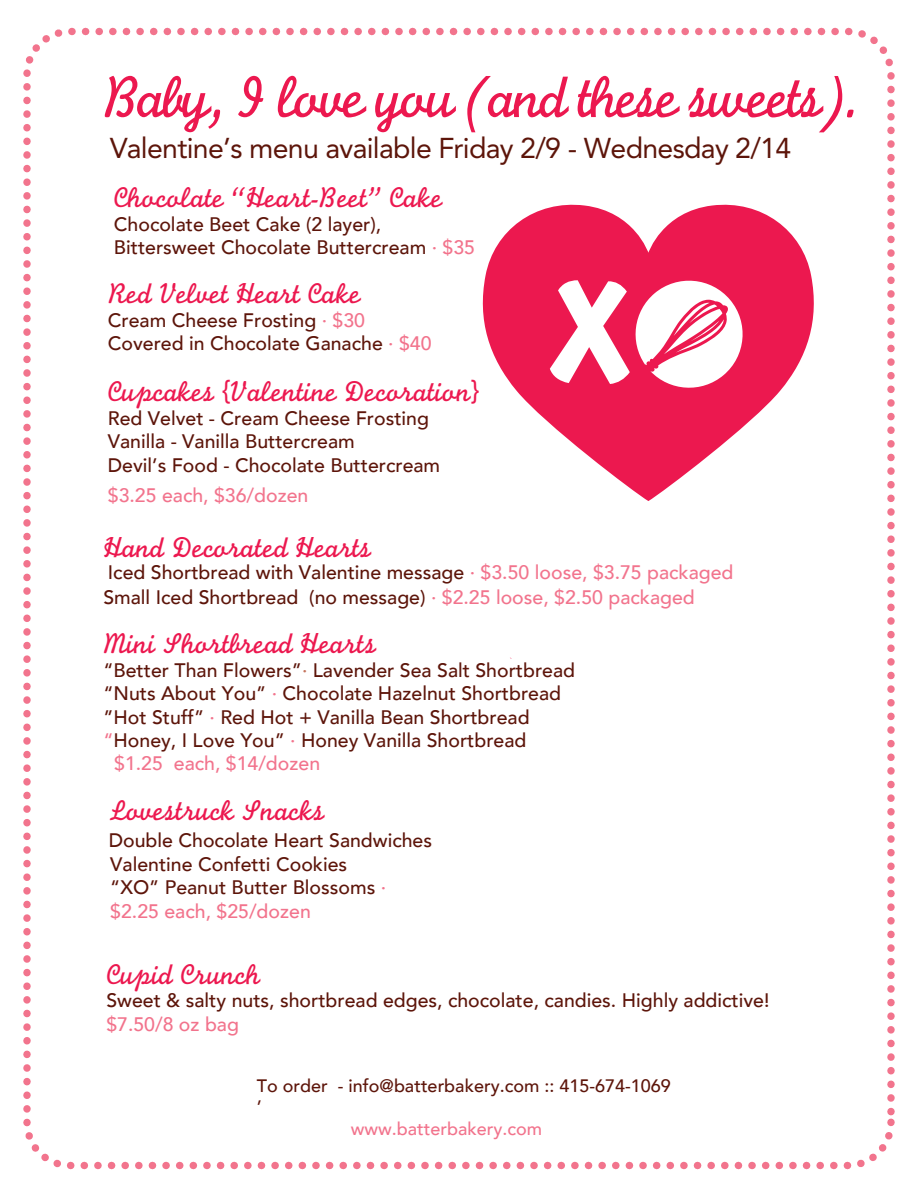
<style>
.page{position:relative;width:918px;height:1188px;background:#fff}
.page>*{position:absolute;margin:0;border:0;box-sizing:border-box;transform-origin:0 0}
.t1{font:61.5px "Monoline Script MT Std";letter-spacing:-.05em;color:#ec184f}
.t2{font:30px "Monoline Script MT Std";color:#ec184f}
.t3{font:28.5px "Avenir LT Std";letter-spacing:-.025em;color:#5d150a}
.t4{font:500 19.5px/23.4px "Avenir";color:#5d150a}
.t5{font:500 19.5px "Avenir";color:#f2748d}
.t6{font:500 19.5px "Avenir";color:#f2738c}
.t7{font:500 18px/21.6px "Avenir";color:#5d150a}
.t8{font:500 18px "Avenir";color:#f2738c}
.s1{color:#f2748d}
.s2{color:#f2738c}
.s3{font-size:25.5px}
.s4{color:#c5745d}
</style>
<div class="page">
<div style="left:23px;top:28px;width:872px;height:1141px;border:8px dashed #f2748d;border-radius:43px"></div>
<svg style="left:482px;top:204px;width:332px;height:297px;fill:#ec184f"></svg>
<svg style="left:550px;top:274px;width:199px;height:119px"></svg>
<h1 class="t1" style="left:101px;top:60px;width:759px">Baby, I love you (and these sweets).</h1>
<h3 class="t3" style="left:110px;top:132px;width:683px">Valentine’s menu available Friday 2/9 - Wednesday 2/14</h3>
<h2 class="t2" style="left:114px;top:180px;width:330px">Chocolate “Heart-Beet” Cake</h2>
<p class="t4" style="left:114px;top:211px;width:363px">Chocolate Beet Cake (2 layer),<br>Bittersweet Chocolate Buttercream <span class="s1">·</span> <span class="s2">$35</span></p>
<h2 class="t2" style="left:108px;top:276px;width:254px">Red Velvet Heart Cake</h2>
<p class="t4" style="left:108px;top:307px;width:325px">Cream Cheese Frosting <span class="s1">·</span> <span class="s2">$30<br></span>Covered in Chocolate Ganache <span class="s1">·</span> <span class="s2">$40</span></p>
<h2 class="t2" style="left:108px;top:374px;width:373px">Cupcakes <span class="s3">{</span>Valentine Decoration<span class="s3">}</span></h2>
<p class="t4" style="left:108px;top:405px;width:334px">Red Velvet - Cream Cheese Frosting<br>Vanilla - Vanilla Buttercream<br>Devil’s Food - Chocolate Buttercream</p>
<p class="t5" style="left:108px;top:478px;width:202px">$3.25 each, $36/dozen</p>
<h2 class="t2" style="left:103px;top:529px;width:269px">Hand Decorated Hearts</h2>
<p class="t4" style="left:103px;top:559px;width:632px;line-height:24.9px">Iced Shortbread with Valentine message <span class="s2">·</span> <span class="s1">$3.50 loose, $3.75 packaged<br></span>Small Iced Shortbread (no message) <span class="s2">·</span> <span class="s1">$2.25 loose, $2.50 packaged</span></p>
<h2 class="t2" style="left:103px;top:626px;width:274px">Mini Shortbread Hearts</h2>
<p class="t4" style="left:103px;top:657px;width:473px">“Better Than Flowers”<span class="s4">·</span> Lavender Sea Salt Shortbread</p>
<p class="t4" style="left:103px;top:681px;width:459px">“Nuts About You” <span class="s1">·</span> Chocolate Hazelnut Shortbread</p>
<p class="t4" style="left:103px;top:704px;width:428px">”Hot Stuff” <span class="s1">·</span> Red Hot + Vanilla Bean Shortbread</p>
<p class="t4" style="left:103px;top:727px;width:425px"><span class="s1">“</span>Honey, I Love You” <span class="s1">·</span> Honey Vanilla Shortbread</p>
<p class="t5" style="left:114px;top:747px;width:207px">$1.25 each, $14/dozen</p>
<h2 class="t2" style="left:109px;top:792px;width:217px">Lovestruck Snacks</h2>
<p class="t4" style="left:109px;top:827px;width:325px">Double Chocolate Heart Sandwiches</p>
<p class="t4" style="left:110px;top:851px;width:277px">Valentine Confetti Cookies “XO” Peanut Butter Blossoms <span class="s2">· $2.25 each, $25/dozen</span></p>
<h2 class="t2" style="left:106px;top:956px;width:155px">Cupid Crunch</h2>
<p class="t4" style="left:106px;top:988px;width:665px">Sweet &amp; salty nuts, shortbread edges, chocolate, candies. Highly addictive!</p>
<p class="t6" style="left:106px;top:1007px;width:134px">$7.50/8 oz bag</p>
<p class="t7" style="left:257px;top:1074px;width:416px">To order - info@batterbakery.com :: 415-674-1069 ’</p>
<p class="t8" style="left:351px;top:1113px;width:193px">www.batterbakery.com</p>
</div>
